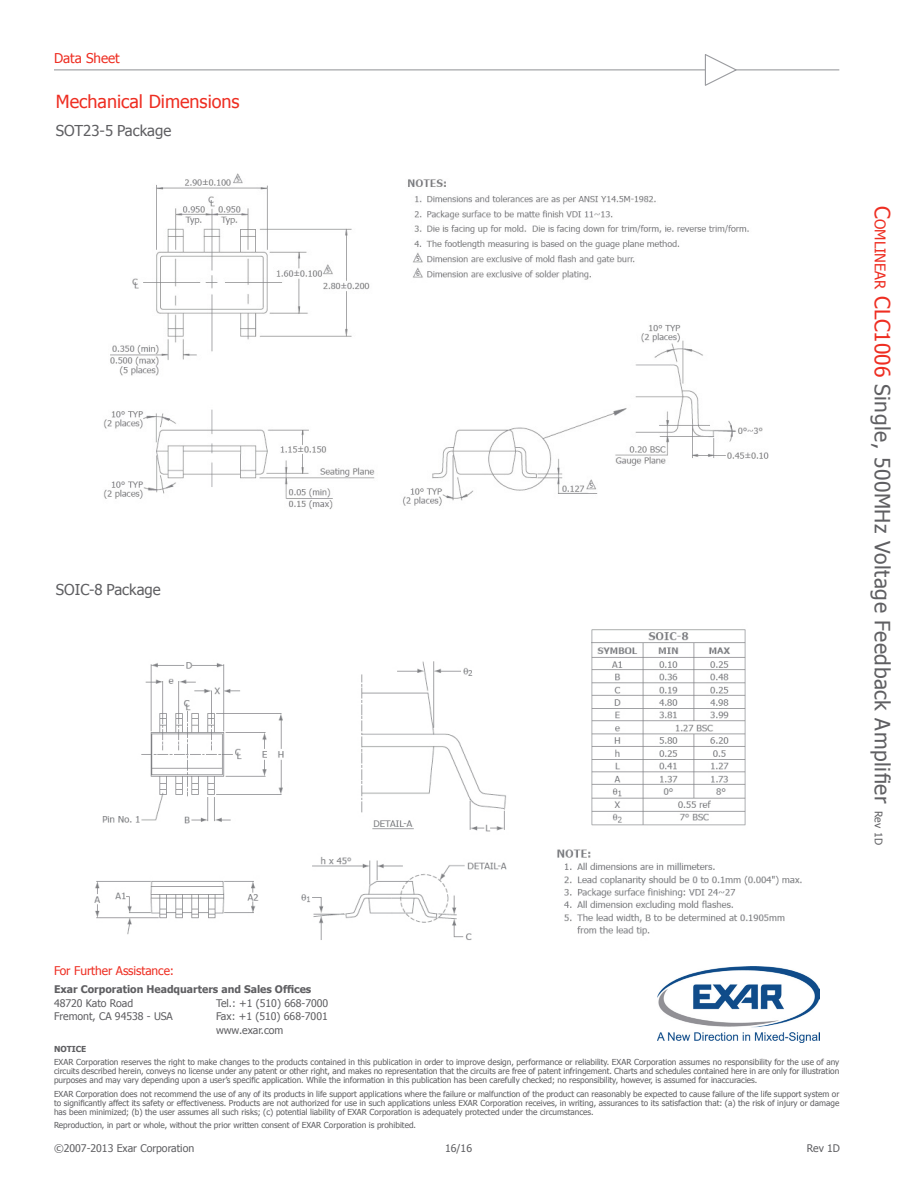
<style>
.page{position:relative;width:918px;height:1188px;background:#fff}
.page>*{position:absolute;margin:0;border:0;box-sizing:border-box;transform-origin:0 0}
.t1{font:21px "Tahoma";letter-spacing:.025em;color:#5f5f62}
.Paragraph_Head{font:18px "Tahoma";color:#ee2e22}
.testing{font:15px "Tahoma";color:#5f5f62}
.t2{font:13.5px "Tahoma";color:#ee2e22}
.t3{font:12px "Tahoma";letter-spacing:-.005em;color:#ee2e22}
.Copyright_URL{font:10.5px/13.5px "Tahoma";color:#5f5f62}
.t4{font:700 10.5px "Tahoma";color:#5f5f62}
.t5{font:8.25px/9px "Tahoma";color:#5f5f62;text-align:justify}
.t6{font:700 8.25px "Tahoma";color:#5f5f62}
.s1{color:#ee2e22}
.s2{font-size:14.7px;color:#ee2e22}
.s3{font-size:10.5px}
</style>
<div class="page">
<hr style="left:54px;top:69px;width:785px;height:1px;background:#9b9ca0">
<svg style="left:704px;top:54px;width:34px;height:32px"></svg>
<img style="left:657px;top:966px;width:163px;height:77px">
<img style="left:103px;top:173px;width:666px;height:336px">
<img style="left:94px;top:629px;width:708px;height:311px">
<h3 class="t2" style="left:54px;top:49px;width:67px">Data Sheet</h3>
<p class="Paragraph_Head" style="left:56px;top:89px;width:185px">Mechanical Dimensions</p>
<p class="testing" style="left:56px;top:121px;width:117px">SOT23-5 Package</p>
<p class="testing" style="left:56px;top:580px;width:106px">SOIC-8 Package</p>
<h1 class="t1" style="left:897px;top:206px;width:640px;rotate:90deg"><span class="s1">C</span><span class="s2">omlinear</span> <span class="s1">CLC1006</span> Single, 500MHz Voltage Feedback Amplifier <span class="s3">Rev 1D</span></h1>
<h3 class="t3" style="left:54px;top:963px;width:122px">For Further Assistance:</h3>
<p class="t4" style="left:54px;top:982px;width:259px">Exar Corporation Headquarters and Sales Offices</p>
<p class="Copyright_URL" style="left:54px;top:996px;width:81px">48720 Kato Road</p>
<p class="Copyright_URL" style="left:216px;top:996px;width:114px">Tel.: +1 (510) 668-7000</p>
<p class="Copyright_URL" style="left:54px;top:1009px;width:120px">Fremont, CA 94538 - USA</p>
<p class="Copyright_URL" style="left:216px;top:1009px;width:113px">Fax: +1 (510) 668-7001 www.exar.com</p>
<p class="t6" style="left:54px;top:1043px;width:34px">NOTICE</p>
<p class="t5" style="left:54px;top:1057px;width:787px">EXAR Corporation reserves the right to make changes to the products contained in this publication in order to improve design, performance or reliability. EXAR Corporation assumes no responsibility for the use of any circuits described herein, conveys no license under any patent or other right, and makes no representation that the circuits are free of patent infringement. Charts and schedules contained here in are only for illustration purposes and may vary depending upon a user’s specific application. While the information in this publication has been carefully checked; no responsibility, however, is assumed for inaccuracies.</p>
<p class="t5" style="left:54px;top:1089px;width:787px">EXAR Corporation does not recommend the use of any of its products in life support applications where the failure or malfunction of the product can reasonably be expected to cause failure of the life support system or to significantly affect its safety or effectiveness. Products are not authorized for use in such applications unless EXAR Corporation receives, in writing, assurances to its satisfaction that: (a) the risk of injury or damage has been minimized; (b) the user assumes all such risks; (c) potential liability of EXAR Corporation is adequately protected under the circumstances.</p>
<p class="t5" style="left:54px;top:1120px;width:364px">Reproduction, in part or whole, without the prior written consent of EXAR Corporation is prohibited.</p>
<p class="Copyright_URL" style="left:54px;top:1140px;width:142px">©2007-2013 Exar Corporation</p>
<p class="Copyright_URL" style="left:445px;top:1140px;width:28px">16/16</p>
<p class="Copyright_URL" style="left:807px;top:1140px;width:35px">Rev 1D</p>
</div>
